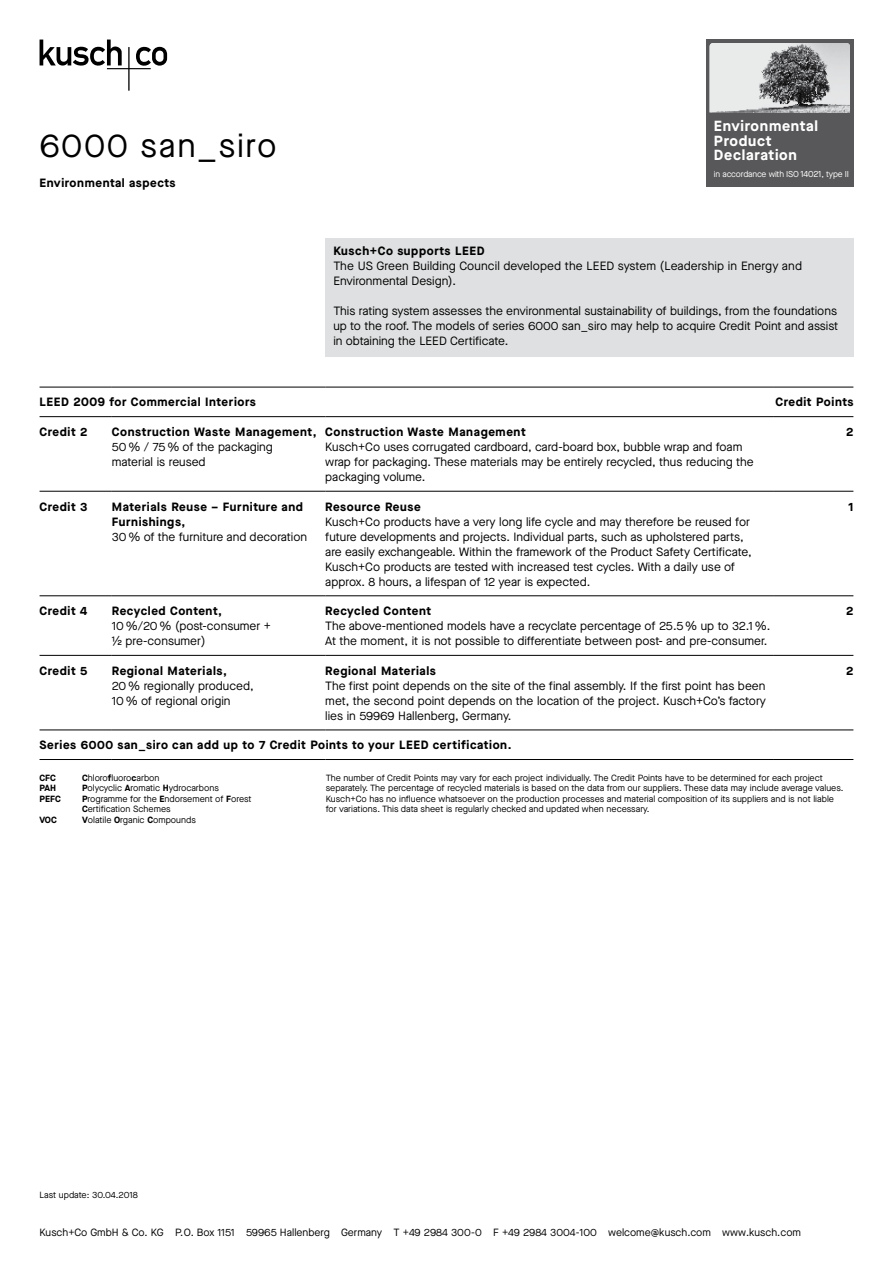
<style>
.page{position:relative;width:893px;height:1263px;background:#fff}
.page>*{position:absolute;margin:0;border:0;box-sizing:border-box;transform-origin:0 0}
.t1{font:33px "Maison Neue";letter-spacing:.05em;color:#000}
.t2{font:700 14.7px/14.7px "Maison Neue";letter-spacing:.05em;color:#fff}
.t3{font:12px/15px "Maison Neue";color:#000}
.t4{font:700 12px/15px "Maison Neue";letter-spacing:.05em;color:#000}
.t5{font:10.5px "Maison Neue";color:#000}
.t6{font:9px/10.5px "Maison Neue";color:#000}
.t7{font:700 9px "Maison Neue";color:#000}
.t8{font:8.55px "Maison Neue";letter-spacing:-.02em;color:#fff}
.s1{font-weight:700}
</style>
<div class="page">
<svg style="left:40px;top:40px;width:127px;height:51px"></svg>
<div style="left:706px;top:40px;width:147px;height:147px;background:#58585a"></div>
<img style="left:710px;top:43px;width:140px;height:70px">
<div style="left:325px;top:238px;width:528px;height:119px;background:#dfe0e1"></div>
<hr style="left:40px;top:416px;width:72px;height:1px;background:#000">
<hr style="left:112px;top:416px;width:213px;height:1px;background:#000">
<hr style="left:325px;top:416px;width:449px;height:1px;background:#000">
<hr style="left:774px;top:416px;width:79px;height:1px;background:#000">
<hr style="left:40px;top:491px;width:72px;height:1px;background:#000">
<hr style="left:112px;top:491px;width:213px;height:1px;background:#000">
<hr style="left:325px;top:491px;width:449px;height:1px;background:#000">
<hr style="left:774px;top:491px;width:79px;height:1px;background:#000">
<hr style="left:40px;top:595px;width:72px;height:1px;background:#000">
<hr style="left:112px;top:595px;width:213px;height:1px;background:#000">
<hr style="left:325px;top:595px;width:449px;height:1px;background:#000">
<hr style="left:774px;top:595px;width:79px;height:1px;background:#000">
<hr style="left:40px;top:655px;width:72px;height:1px;background:#000">
<hr style="left:112px;top:655px;width:213px;height:1px;background:#000">
<hr style="left:325px;top:655px;width:449px;height:1px;background:#000">
<hr style="left:774px;top:655px;width:79px;height:1px;background:#000">
<hr style="left:40px;top:730px;width:72px;height:1px;background:#000">
<hr style="left:112px;top:730px;width:213px;height:1px;background:#000">
<hr style="left:325px;top:730px;width:449px;height:1px;background:#000">
<hr style="left:774px;top:730px;width:79px;height:1px;background:#000">
<hr style="left:40px;top:759px;width:72px;height:1px;background:#000">
<hr style="left:112px;top:759px;width:213px;height:1px;background:#000">
<hr style="left:325px;top:759px;width:449px;height:1px;background:#000">
<hr style="left:774px;top:759px;width:79px;height:1px;background:#000">
<hr style="left:40px;top:387px;width:72px;height:1px;background:#000">
<hr style="left:112px;top:387px;width:213px;height:1px;background:#000">
<hr style="left:325px;top:387px;width:449px;height:1px;background:#000">
<hr style="left:774px;top:387px;width:79px;height:1px;background:#000">
<h1 class="t1" style="left:40px;top:123px;width:238px">6000 san_siro</h1>
<p class="t4" style="left:40px;top:175px;width:138px">Environmental aspects</p>
<p class="t2" style="left:714px;top:118px;width:106px">Environmental<br>Product<br>Declaration</p>
<p class="t8" style="left:714px;top:168px;width:137px">in accordance with ISO 14021, type II</p>
<p class="t4" style="left:333px;top:243px;width:153px">Kusch+Co supports LEED</p>
<p class="t3" style="left:333px;top:258px;width:470px">The US Green Building Council developed the LEED system (Leadership in Energy and<br>Environmental Design).</p>
<p class="t3" style="left:333px;top:303px;width:506px;text-align:justify">This rating system assesses the environmental sustainability of buildings, from the foundations up to the roof. The models of series 6000 san_siro may help to acquire Credit Point and assist in obtaining the LEED Certificate.</p>
<p class="t4" style="left:40px;top:394px;width:218px">LEED 2009 for Commercial Interiors</p>
<p class="t4" style="left:775px;top:394px;width:79px">Credit Points</p>
<p class="t4" style="left:40px;top:424px;width:50px">Credit 2</p>
<p class="t4" style="left:112px;top:424px;width:206px">Construction Waste Management,</p>
<p class="t3" style="left:112px;top:439px;width:163px">50 % / 75 % of the packaging material is reused</p>
<p class="t4" style="left:325px;top:424px;width:202px">Construction Waste Management</p>
<p class="t3" style="left:325px;top:439px;width:430px">Kusch+Co uses corrugated cardboard, card-board box, bubble wrap and foam wrap for packaging. These materials may be entirely recycled, thus reducing the packaging volume.</p>
<p class="t4" style="left:846px;top:424px;width:9px">2</p>
<p class="t4" style="left:40px;top:498px;width:50px">Credit 3</p>
<p class="t4" style="left:112px;top:498px;width:193px">Materials Reuse – Furniture and<br>Furnishings,</p>
<p class="t3" style="left:112px;top:529px;width:197px">30 % of the furniture and decoration</p>
<p class="t4" style="left:40px;top:603px;width:49px">Credit 4</p>
<p class="t4" style="left:112px;top:603px;width:112px">Recycled Content,</p>
<p class="t3" style="left:112px;top:618px;width:161px">10 %/20 % (post-consumer + ½ pre-consumer)</p>
<p class="t4" style="left:40px;top:663px;width:50px">Credit 5</p>
<p class="t4" style="left:112px;top:663px;width:117px">Regional Materials,</p>
<p class="t3" style="left:112px;top:678px;width:143px">20 % regionally produced,<br>10 % of regional origin</p>
<p class="t4" style="left:325px;top:498px;width:97px">Resource Reuse</p>
<p class="t3" style="left:325px;top:514px;width:428px">Kusch+Co products have a very long life cycle and may therefore be reused for future developments and projects. Individual parts, such as upholstered parts, are easily exchangeable. Within the framework of the Product Safety Certificate, Kusch+Co products are tested with increased test cycles. With a daily use of approx. 8 hours, a lifespan of 12 year is expected.</p>
<p class="t4" style="left:325px;top:603px;width:107px">Recycled Content</p>
<p class="t3" style="left:325px;top:618px;width:446px">The above-mentioned models have a recyclate percentage of 25.5 % up to 32.1 %.<br>At the moment, it is not possible to differentiate between post- and pre-consumer.</p>
<p class="t4" style="left:325px;top:663px;width:112px">Regional Materials</p>
<p class="t3" style="left:325px;top:678px;width:442px;text-align:justify">The first point depends on the site of the final assembly. If the first point has been met, the second point depends on the location of the project. Kusch+Co’s factory lies in 59969 Hallenberg, Germany.</p>
<p class="t4" style="left:40px;top:737px;width:474px">Series 6000 san_siro can add up to 7 Credit Points to your LEED certification.</p>
<p class="t4" style="left:848px;top:498px;width:7px">1</p>
<p class="t4" style="left:846px;top:603px;width:9px">2</p>
<p class="t4" style="left:846px;top:663px;width:9px">2</p>
<p class="t7" style="left:40px;top:771px;width:18px">CFC</p>
<p class="t6" style="left:82px;top:772px;width:79px"><span class="s1">C</span>hloro<span class="s1">f</span>luoro<span class="s1">c</span>arbon</p>
<p class="t7" style="left:40px;top:782px;width:18px">PAH</p>
<p class="t6" style="left:82px;top:783px;width:138px"><span class="s1">P</span>olycyclic <span class="s1">A</span>romatic <span class="s1">H</span>ydrocarbons</p>
<p class="t7" style="left:40px;top:792px;width:23px">PEFC</p>
<p class="t6" style="left:82px;top:793px;width:171px"><span class="s1">P</span>rogramme for the <span class="s1">E</span>ndorsement of <span class="s1">F</span>orest<br><span class="s1">C</span>ertification Schemes</p>
<p class="t7" style="left:40px;top:813px;width:19px">VOC</p>
<p class="t6" style="left:82px;top:814px;width:115px"><span class="s1">V</span>olatile <span class="s1">O</span>rganic <span class="s1">C</span>ompounds</p>
<p class="t6" style="left:326px;top:772px;width:519px">The number of Credit Points may vary for each project individually. The Credit Points have to be determined for each project separately. The percentage of recycled materials is based on the data from our suppliers. These data may include average values.<br>Kusch+Co has no influence whatsoever on the production processes and material composition of its suppliers and is not liable for variations. This data sheet is regularly checked and updated when necessary.</p>
<p class="t6" style="left:40px;top:1189px;width:100px">Last update: 30.04.2018</p>
<p class="t5" style="left:40px;top:1226px;width:763px">Kusch+Co GmbH &amp; Co. KG P.O. Box 1151 59965 Hallenberg Germany T +49 2984 300-0 F +49 2984 3004-100 welcome@kusch.com www.kusch.com</p>
</div>
